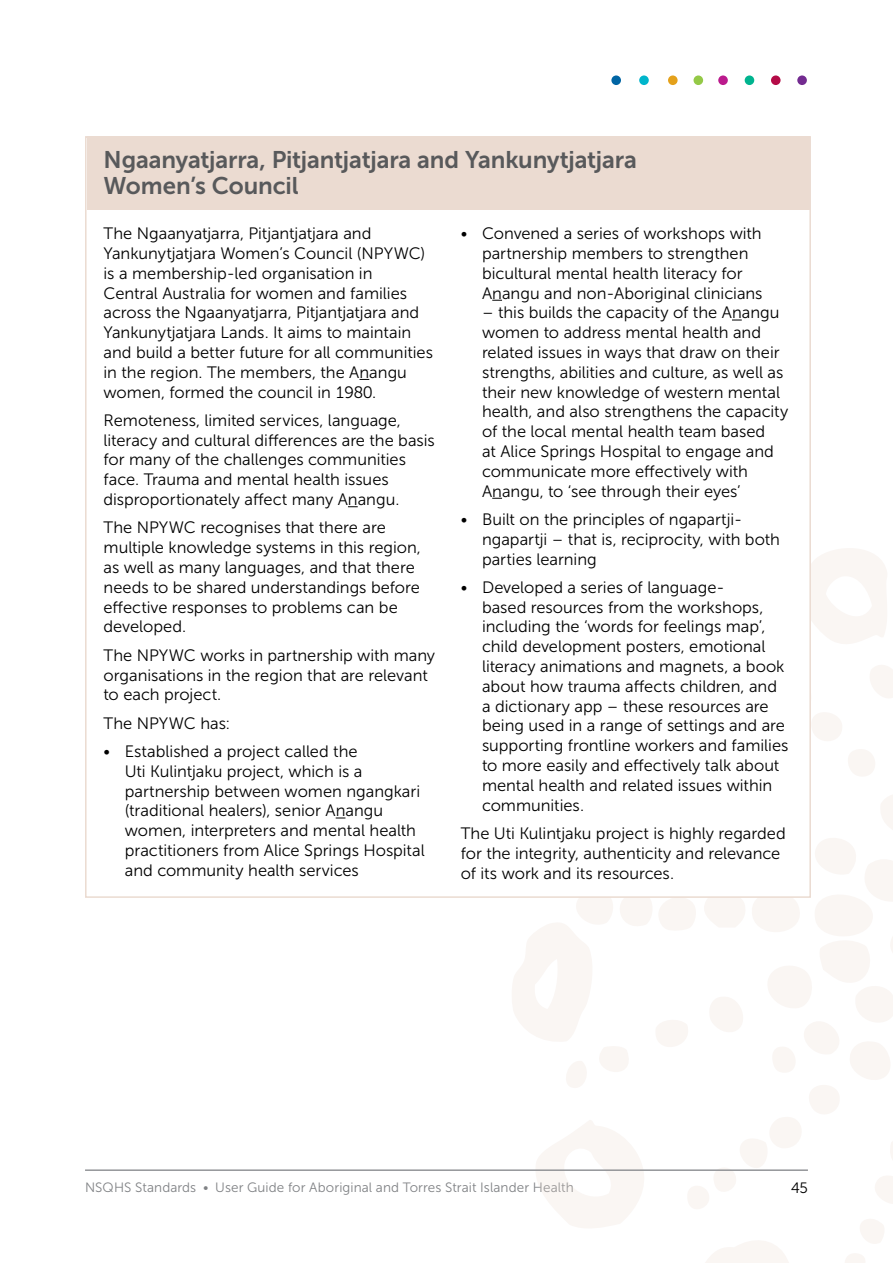
<style>
.page{position:relative;width:893px;height:1263px;background:#fff}
.page>*{position:absolute;margin:0;border:0;box-sizing:border-box;transform-origin:0 0}
.CaseStudy{font:24px/25.5px "Museo Sans 700";letter-spacing:-.005em;color:#58595b}
.BoxText{font:16.5px/19.8px "Museo Sans 300";color:#000}
.t1{font:15px "Museo Sans 300";color:#000}
.t2{font:13.5px "Museo Sans 300";letter-spacing:.005em;color:#808285}
</style>
<div class="page">
<svg style="left:512px;top:548px;width:381px;height:715px"></svg>
<div style="left:611px;top:75px;width:10px;height:10px;background:#0065a4;border-radius:50%"></div>
<div style="left:745px;top:75px;width:9px;height:10px;background:#00b48f;border-radius:50%"></div>
<div style="left:718px;top:75px;width:10px;height:10px;background:#bb1b8d;border-radius:50%"></div>
<div style="left:771px;top:75px;width:10px;height:10px;background:#b40b47;border-radius:50%"></div>
<div style="left:797px;top:75px;width:10px;height:10px;background:#732b90;border-radius:50%"></div>
<div style="left:693px;top:75px;width:10px;height:10px;background:#94c947;border-radius:50%"></div>
<div style="left:668px;top:75px;width:10px;height:10px;background:#e4a11b;border-radius:50%"></div>
<div style="left:639px;top:75px;width:10px;height:10px;background:#00b5cb;border-radius:50%"></div>
<hr style="left:85px;top:1169px;width:723px;height:2px;background:#939598">
<div style="left:86px;top:137px;width:724px;height:760px;background:#fff"></div>
<div style="left:87px;top:136px;width:722px;height:74px;background:#ebdbd1"></div>
<p class="CaseStudy" style="left:104px;top:147px;width:535px">Ngaanyatjarra, Pitjantjatjara and Yankunytjatjara<br>Women’s Council</p>
<p class="BoxText" style="left:104px;top:224px;width:331px">The Ngaanyatjarra, Pitjantjatjara and Yankunytjatjara Women’s Council (NPYWC) is a membership-led organisation in<br>Central Australia for women and families across the Ngaanyatjarra, Pitjantjatjara and Yankunytjatjara Lands. It aims to maintain and build a better future for all communities in the region. The members, the Anangu women, formed the council in 1980.</p>
<p class="BoxText" style="left:104px;top:410px;width:333px">Remoteness, limited services, language, literacy and cultural differences are the basis for many of the challenges communities face. Trauma and mental health issues disproportionately affect many Anangu.</p>
<p class="BoxText" style="left:104px;top:518px;width:319px">The NPYWC recognises that there are multiple knowledge systems in this region, as well as many languages, and that there needs to be shared understandings before effective responses to problems can be developed.</p>
<p class="BoxText" style="left:104px;top:645px;width:333px">The NPYWC works in partnership with many organisations in the region that are relevant to each project.</p>
<p class="BoxText" style="left:104px;top:713px;width:128px">The NPYWC has:</p>
<p class="BoxText" style="left:125px;top:741px;width:302px;text-indent:-21px">• Established a project called the<br>Uti Kulintjaku project, which is a partnership between women ngangkari (traditional healers), senior Anangu women, interpreters and mental health practitioners from Alice Springs Hospital and community health services</p>
<p class="BoxText" style="left:482px;top:224px;width:282px;text-indent:-21px">• Convened a series of workshops with partnership members to strengthen bicultural mental health literacy for Anangu and non-Aboriginal clinicians</p>
<p class="BoxText" style="left:482px;top:303px;width:308px">– this builds the capacity of the Anangu women to address mental health and related issues in ways that draw on their strengths, abilities and culture, as well as their new knowledge of western mental health, and also strengthens the capacity of the local mental health team based<br>at Alice Springs Hospital to engage and communicate more effectively with Anangu, to ‘see through their eyes’</p>
<p class="BoxText" style="left:482px;top:509px;width:299px;text-indent:-21px">• Built on the principles of ngapartji&shy;ngapartji – that is, reciprocity, with both parties learning</p>
<p class="BoxText" style="left:482px;top:577px;width:308px;text-indent:-21px">• Developed a series of language-<br>based resources from the workshops, including the ‘words for feelings map’, child development posters, emotional literacy animations and magnets, a book about how trauma affects children, and a dictionary app – these resources are being used in a range of settings and are supporting frontline workers and families to more easily and effectively talk about mental health and related issues within communities.</p>
<p class="BoxText" style="left:461px;top:823px;width:327px">The Uti Kulintjaku project is highly regarded for the integrity, authenticity and relevance of its work and its resources.</p>
<p class="t2" style="left:85px;top:1180px;width:490px">NSQHS Standards • User Guide for Aboriginal and Torres Strait Islander Health</p>
<p class="t1" style="left:791px;top:1180px;width:18px">45</p>
</div>
